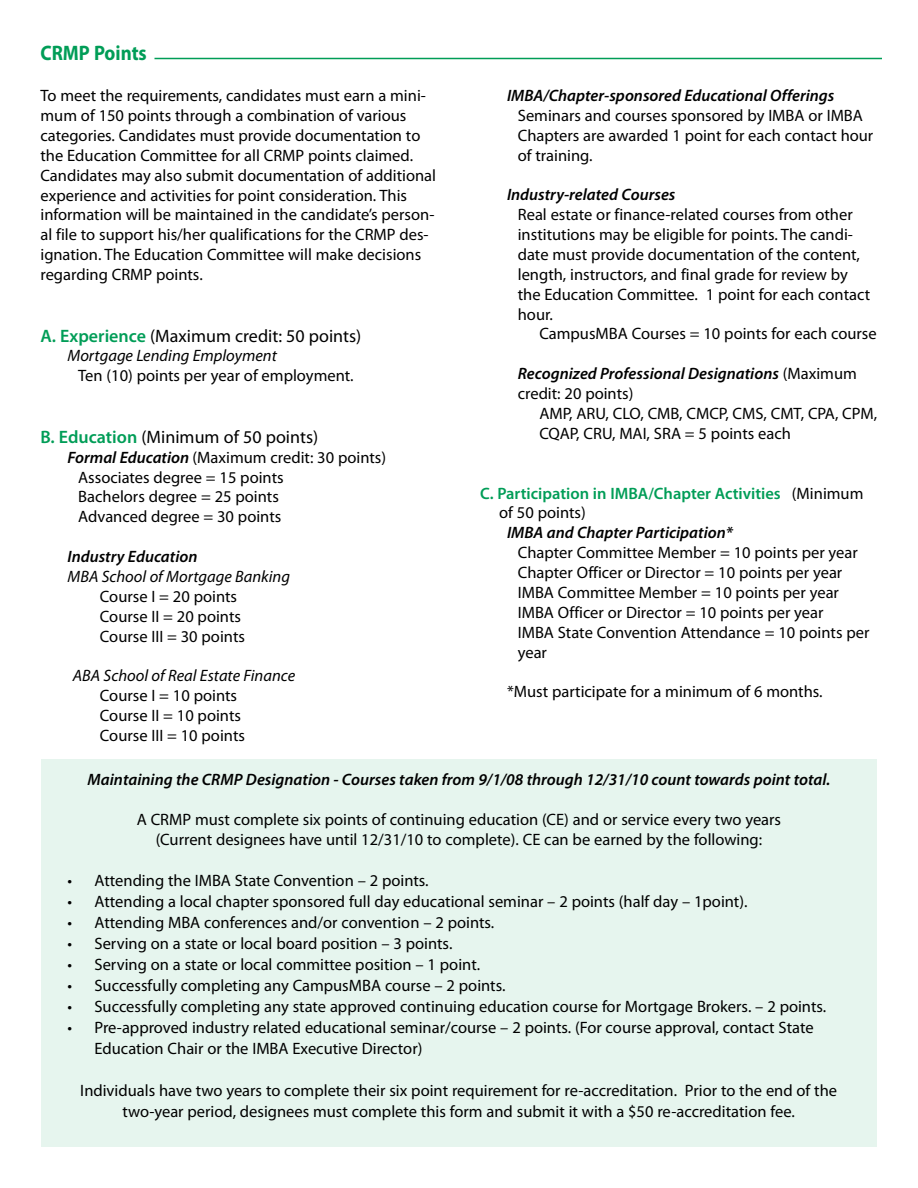
<style>
.page{position:relative;width:918px;height:1188px;background:#fff}
.page>*{position:absolute;margin:0;border:0;box-sizing:border-box;transform-origin:0 0}
.t1{font:700 21px "Myriad Pro";color:#009d57;scale:.9 1}
.t2{font:18px "Myriad Pro";color:#000}
.t3{font:16.5px/20px "Myriad Pro";color:#000}
.t4{font:italic 600 16.5px/20px "Myriad Pro";color:#000}
.t5{font:italic 16.5px "Myriad Pro";color:#000}
.t6{font:600 16.5px/20px "Myriad Pro";color:#009d57}
.s1{font-weight:600;color:#009d57}
.s2{font-weight:600;font-style:italic}
.s3{font-weight:400;font-style:normal}
.s4{font-weight:400;color:#000}
</style>
<div class="page">
<div style="left:41px;top:759px;width:836px;height:388px;background:#e6f5ee"></div>
<hr style="left:154px;top:58px;width:728px;height:1px;background:#009d57">
<p class="t1" style="left:40px;top:39px;width:120px">CRMP Points</p>
<p class="t3" style="left:40px;top:85px;width:397px">To meet the requirements, candidates must earn a mini&shy;mum of 150 points through a combination of various categories. Candidates must provide documentation to the Education Committee for all CRMP points claimed.<br>Candidates may also submit documentation of additional experience and activities for point consideration. This information will be maintained in the candidate’s person&shy;al file to support his/her qualifications for the CRMP des&shy;ignation. The Education Committee will make decisions regarding CRMP points.</p>
<p class="t2" style="left:40px;top:324px;width:322px"><span class="s1">A. Experience</span> (Maximum credit: 50 points)</p>
<p class="t5" style="left:68px;top:346px;width:211px">Mortgage Lending Employment</p>
<p class="t3" style="left:78px;top:366px;width:277px">Ten (10) points per year of employment.</p>
<p class="t2" style="left:40px;top:426px;width:279px"><span class="s1">B. Education</span> (Minimum of 50 points)</p>
<p class="t3" style="left:78px;top:447px;width:309px;text-indent:-11px"><span class="s2">Formal Education</span> (Maximum credit: 30 points)<br>Associates degree = 15 points<br>Bachelors degree = 25 points<br>Advanced degree = 30 points</p>
<p class="t4" style="left:68px;top:546px;width:131px">Industry Education</p>
<p class="t5" style="left:68px;top:566px;width:224px">MBA School of Mortgage Banking</p>
<p class="t3" style="left:100px;top:586px;width:147px">Course I = 20 points<br>Course II = 20 points<br>Course III = 30 points</p>
<p class="t5" style="left:73px;top:666px;width:224px">ABA School of Real Estate Finance</p>
<p class="t3" style="left:100px;top:686px;width:147px">Course I = 10 points<br>Course II = 10 points<br>Course III = 10 points</p>
<p class="t4" style="left:507px;top:85px;width:329px">IMBA/Chapter-sponsored Educational Offerings</p>
<p class="t3" style="left:518px;top:105px;width:357px">Seminars and courses sponsored by IMBA or IMBA<br>Chapters are awarded 1 point for each contact hour of training.</p>
<p class="t4" style="left:507px;top:184px;width:170px">Industry-related Courses</p>
<p class="t3" style="left:518px;top:204px;width:354px">Real estate or finance-related courses from other institutions may be eligible for points. The candi&shy;date must provide documentation of the content, length, instructors, and final grade for review by the Education Committee. 1 point for each contact hour.</p>
<p class="t3" style="left:539px;top:324px;width:339px">CampusMBA Courses = 10 points for each course</p>
<p class="t4" style="left:518px;top:363px;width:341px">Recognized Professional Designations <span class="s3">(Maximum credit: 20 points)</span></p>
<p class="t3" style="left:539px;top:403px;width:339px">AMP, ARU, CLO, CMB, CMCP, CMS, CMT, CPA, CPM,<br>CQAP, CRU, MAI, SRA = 5 points each</p>
<p class="t6" style="left:499px;top:483px;width:366px;text-indent:-19px">C. Participation in IMBA/Chapter Activities <span class="s4">(Minimum of 50 points)</span></p>
<p class="t4" style="left:507px;top:522px;width:228px">IMBA and Chapter Participation*</p>
<p class="t3" style="left:518px;top:542px;width:353px">Chapter Committee Member = 10 points per year Chapter Officer or Director = 10 points per year IMBA Committee Member = 10 points per year IMBA Officer or Director = 10 points per year<br>IMBA State Convention Attendance = 10 points per year</p>
<p class="t3" style="left:507px;top:682px;width:317px">*Must participate for a minimum of 6 months.</p>
<p class="t4" style="left:88px;top:769px;width:744px">Maintaining the CRMP Designation - Courses taken from 9/1/08 through 12/31/10 count towards point total.</p>
<p class="t3" style="left:137px;top:809px;width:646px;text-align:center">A CRMP must complete six points of continuing education (CE) and or service every two years (Current designees have until 12/31/10 to complete). CE can be earned by the following:</p>
<p class="t3" style="left:68px;top:870px;width:363px">• Attending the IMBA State Convention – 2 points.</p>
<p class="t3" style="left:68px;top:891px;width:682px">• Attending a local chapter sponsored full day educational seminar – 2 points (half day – 1point).</p>
<p class="t3" style="left:68px;top:912px;width:428px">• Attending MBA conferences and/or convention – 2 points.</p>
<p class="t3" style="left:68px;top:933px;width:386px">• Serving on a state or local board position – 3 points.</p>
<p class="t3" style="left:68px;top:954px;width:414px">• Serving on a state or local committee position – 1 point.</p>
<p class="t3" style="left:68px;top:975px;width:440px">• Successfully completing any CampusMBA course – 2 points.</p>
<p class="t3" style="left:68px;top:996px;width:760px">• Successfully completing any state approved continuing education course for Mortgage Brokers. – 2 points.</p>
<p class="t3" style="left:94px;top:1016px;width:721px;line-height:21px;text-indent:-27px">• Pre-approved industry related educational seminar/course – 2 points. (For course approval, contact State<br>Education Chair or the IMBA Executive Director)</p>
<p class="t3" style="left:80px;top:1079px;width:758px;line-height:21px;text-align:center">Individuals have two years to complete their six point requirement for re-accreditation. Prior to the end of the two-year period, designees must complete this form and submit it with a $50 re-accreditation fee.</p>
</div>
